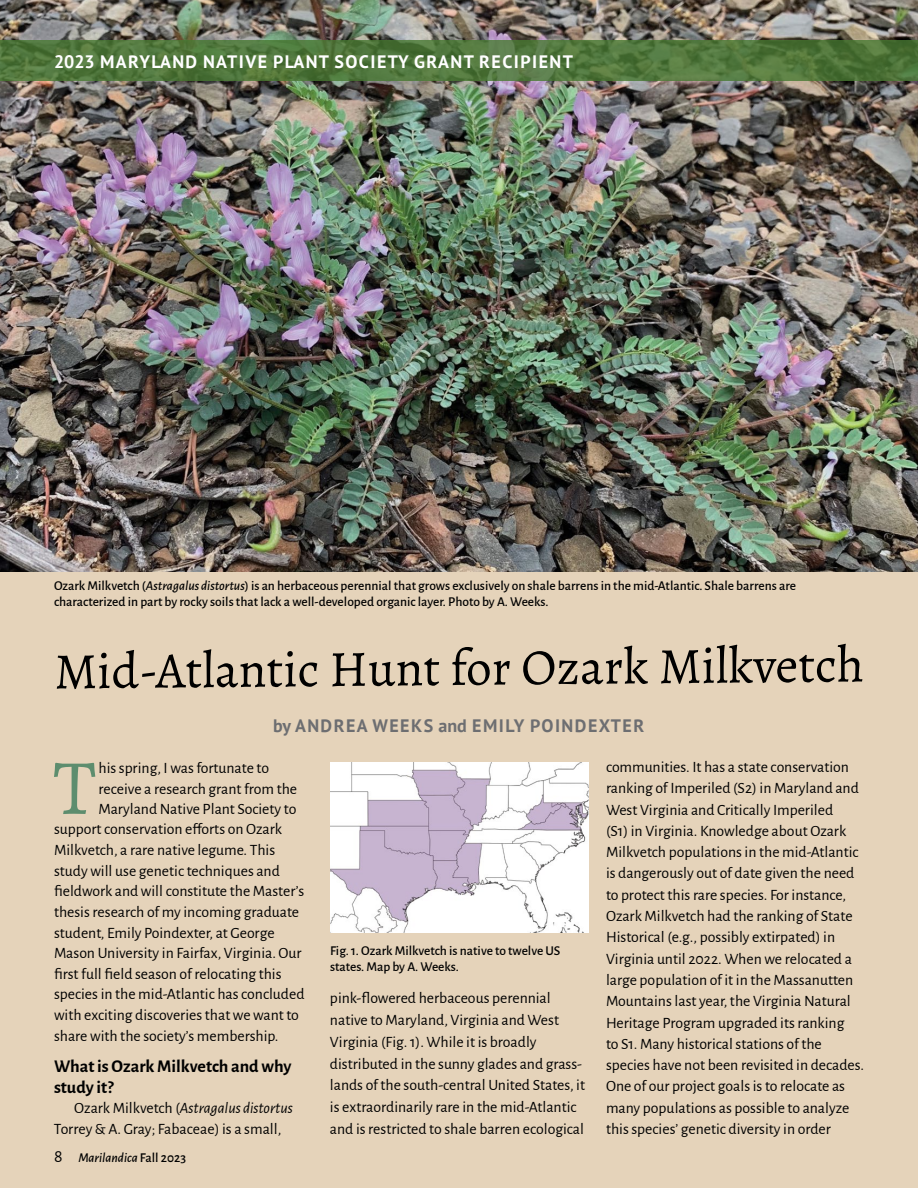
<style>
.page{position:relative;width:918px;height:1188px;background:#e5d3ba}
.page>*{position:absolute;margin:0;border:0;box-sizing:border-box;transform-origin:0 0}
.t1{font:78.6px "Alegreya";color:#5d8d6e}
.t2{font:51px "Alegreya";letter-spacing:-.01em;color:#000}
.t3{font:700 18px "PT Sans";letter-spacing:.08em;color:#fff}
.t4{font:700 18px/20.7px "Alegreya Sans";color:#000}
.t5{font:700 18px "PT Sans";letter-spacing:.08em;color:#6d6e71}
.t6{font:15.75px/21.3px "Alegreya Sans";color:#000}
.t7{font:500 13.5px/16.5px "Alegreya Sans";color:#000}
.t8{font:italic 500 13.5px "Alegreya Sans";color:#000}
.s1{font-style:italic}
.s2{font-weight:400;font-style:normal;font-size:18px}
.s3{font-style:normal}
</style>
<div class="page">
<img style="left:0;top:0;width:918px;height:572px">
<svg style="left:0;top:40px;width:918px;height:41px;background:#51763c"></svg>
<img style="left:330px;top:763px;width:258px;height:169px">
<p class="t3" style="left:54px;top:49px;width:521px">2023 MARYLAND NATIVE PLANT SOCIETY GRANT RECIPIENT</p>
<p class="t7" style="left:54px;top:576px;width:744px">Ozark Milkvetch (<span class="s1">Astragalus distortus</span>) is an herbaceous perennial that grows exclusively on shale barrens in the mid-Atlantic. Shale barrens are characterized in part by rocky soils that lack a well-developed organic layer. Photo by A. Weeks.</p>
<h2 class="t2" style="left:54px;top:636px;width:812px">Mid-Atlantic Hunt for Ozark Milkvetch</h2>
<p class="t5" style="left:273px;top:714px;width:373px">by ANDREA WEEKS and EMILY POINDEXTER</p>
<h1 class="t1" style="left:53px;top:738px;width:44px">T</h1>
<p class="t6" style="left:99px;top:757px;width:172px">his spring, I was fortunate to</p>
<p class="t6" style="left:99px;top:777px;width:200px">receive a research grant from the</p>
<p class="t6" style="left:99px;top:797px;width:199px">Maryland Native Plant Society to</p>
<p class="t6" style="left:54px;top:818px;width:229px">support conservation efforts on Ozark</p>
<p class="t6" style="left:54px;top:838px;width:223px">Milkvetch, a rare native legume. This</p>
<p class="t6" style="left:54px;top:859px;width:227px">study will use genetic techniques and</p>
<p class="t6" style="left:54px;top:880px;width:252px">fieldwork and will constitute the Master’s</p>
<p class="t6" style="left:54px;top:900px;width:247px">thesis research of my incoming graduate</p>
<p class="t6" style="left:54px;top:921px;width:222px">student, Emily Poindexter, at George</p>
<p class="t6" style="left:54px;top:942px;width:249px">Mason University in Fairfax, Virginia. Our</p>
<p class="t6" style="left:54px;top:962px;width:229px">first full field season of relocating this</p>
<p class="t6" style="left:54px;top:983px;width:252px">species in the mid-Atlantic has concluded</p>
<p class="t6" style="left:54px;top:1004px;width:247px">with exciting discoveries that we want to</p>
<p class="t6" style="left:54px;top:1024px;width:226px">share with the society’s membership.</p>
<p class="t4" style="left:54px;top:1055px;width:239px">What is Ozark Milkvetch and why study it?</p>
<p class="t6" style="left:54px;top:1097px;width:240px;line-height:20.7px;text-indent:20px">Ozark Milkvetch (<span class="s1">Astragalus distortus<br></span>Torrey &amp; A. Gray; Fabaceae) is a small,</p>
<p class="t8" style="left:54px;top:1148px;width:134px"><span class="s2">8</span> Marilandica <span class="s3">Fall 2023</span></p>
<p class="t7" style="left:330px;top:941px;width:232px">Fig. 1. Ozark Milkvetch is native to twelve US states. Map by A. Weeks.</p>
<p class="t6" style="left:330px;top:986px;width:257px;line-height:21.8px">pink-flowered herbaceous perennial native to Maryland, Virginia and West Virginia (Fig. 1). While it is broadly distributed in the sunny glades and grass&shy;lands of the south-central United States, it is extraordinarily rare in the mid-Atlantic and is restricted to shale barren ecological</p>
<p class="t6" style="left:606px;top:755px;width:260px">communities. It has a state conservation ranking of Imperiled (S2) in Maryland and West Virginia and Critically Imperiled<br>(S1) in Virginia. Knowledge about Ozark Milkvetch populations in the mid-Atlantic is dangerously out of date given the need to protect this rare species. For instance, Ozark Milkvetch had the ranking of State Historical (e.g., possibly extirpated) in Virginia until 2022. When we relocated a large population of it in the Massanutten Mountains last year, the Virginia Natural Heritage Program upgraded its ranking<br>to S1. Many historical stations of the species have not been revisited in decades.<br>One of our project goals is to relocate as many populations as possible to analyze this species’ genetic diversity in order</p>
</div>
